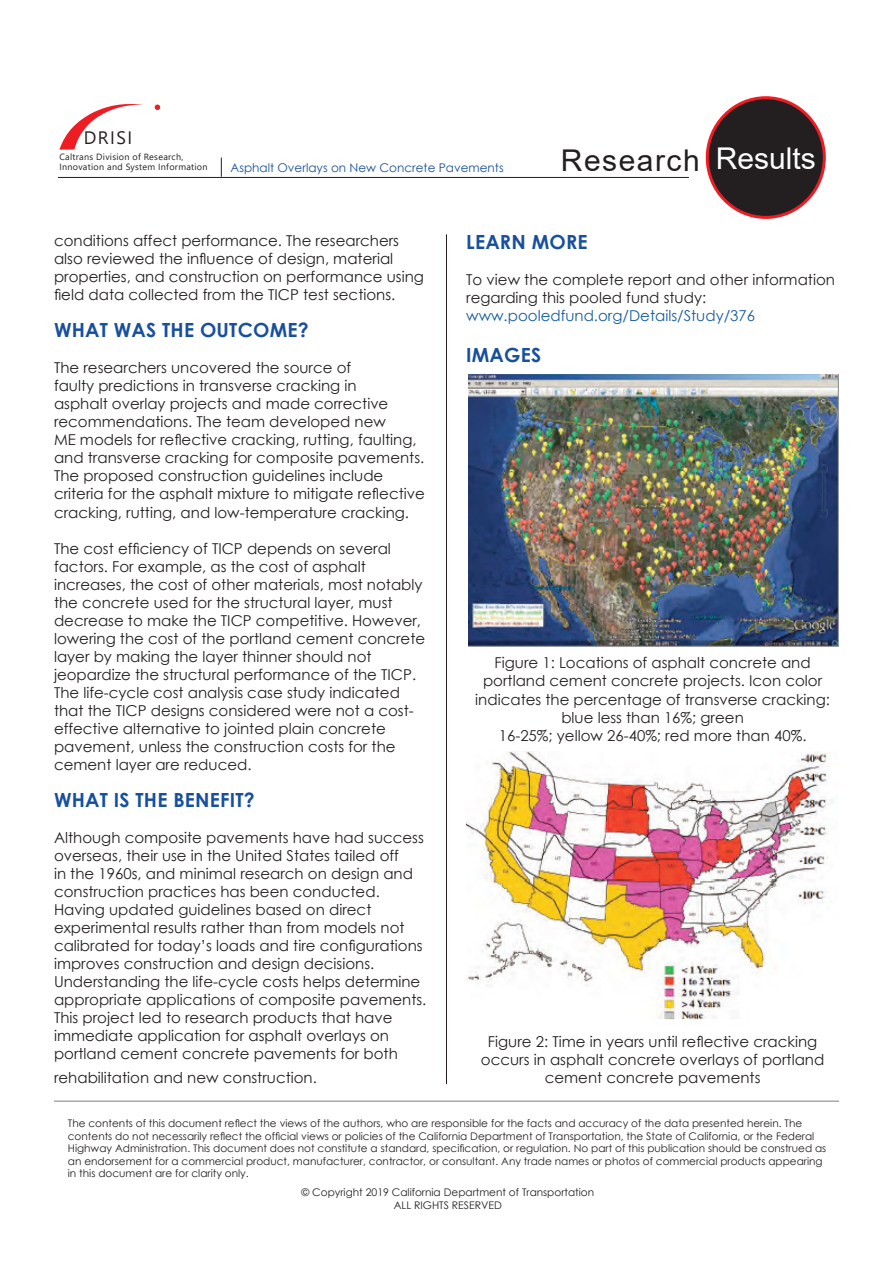
<style>
.page{position:relative;width:893px;height:1263px;background:#fff}
.page>*{position:absolute;margin:0;border:0;box-sizing:border-box;transform-origin:0 0}
.t1{font:30px "Arial";letter-spacing:.05em;color:#231f20}
.Heading_level_1_for{font:700 19.5px "Century Gothic";letter-spacing:.01em;color:#18509d}
.t2{font:18px "Segoe UI";letter-spacing:.08em;color:#231f20}
.Body_Copy{font:15px/18px "Century Gothic";color:#231f20}
.t3{font:12px "Century Gothic";color:#18509d}
.t4{font:10.5px/12.6px "Century Gothic";color:#231f20}
.t5{font:9px/10.8px "Segoe UI";letter-spacing:.03em;color:#231f20}
.s1{color:#fff}
.s2{color:#175d9e}
</style>
<div class="page">
<hr style="left:58px;top:177px;width:631px;height:1px;background:#231f20">
<svg style="left:221px;top:158px;width:1px;height:19px"></svg>
<hr style="left:446px;top:234px;width:1px;height:850px;background:#231f20">
<div style="left:707px;top:98px;width:117px;height:119px;background:#231f20;border-radius:50%"></div>
<div style="left:706px;top:96px;width:120px;height:123px;border:3px solid #ee1d23;border-radius:50%"></div>
<svg style="left:59px;top:104px;width:84px;height:46px"></svg>
<svg style="left:155px;top:105px;width:5px;height:5px"></svg>
<hr style="left:54px;top:1100px;width:785px;height:2px;background:#a8a9ad">
<img style="left:468px;top:375px;width:371px;height:272px">
<img style="left:466px;top:751px;width:368px;height:269px">
<p class="t2" style="left:84px;top:120px;width:50px">DRISI</p>
<p class="t5" style="left:59px;top:150px;width:150px">Caltrans Division of Research,<br>Innovation and System Information</p>
<p class="t3" style="left:230px;top:159px;width:275px">Asphalt Overlays on New Concrete Pavements</p>
<h1 class="t1" style="left:561px;top:140px;width:256px">Research <span class="s1">Results</span></h1>
<p class="Body_Copy" style="left:54px;top:231px;width:371px">conditions affect performance. The researchers also reviewed the influence of design, material properties, and construction on performance using field data collected from the TICP test sections.</p>
<p class="Heading_level_1_for" style="left:54px;top:316px;width:256px">WHAT WAS THE OUTCOME?</p>
<p class="Body_Copy" style="left:54px;top:359px;width:372px">The researchers uncovered the source of<br>faulty predictions in transverse cracking in<br>asphalt overlay projects and made corrective recommendations. The team developed new<br>ME models for reflective cracking, rutting, faulting, and transverse cracking for composite pavements.<br>The proposed construction guidelines include criteria for the asphalt mixture to mitigate reflective cracking, rutting, and low-temperature cracking.</p>
<p class="Body_Copy" style="left:54px;top:539px;width:373px">The cost efficiency of TICP depends on several factors. For example, as the cost of asphalt increases, the cost of other materials, most notably the concrete used for the structural layer, must decrease to make the TICP competitive. However, lowering the cost of the portland cement concrete layer by making the layer thinner should not jeopardize the structural performance of the TICP.<br>The life-cycle cost analysis case study indicated that the TICP designs considered were not a cost&shy;effective alternative to jointed plain concrete pavement, unless the construction costs for the cement layer are reduced.</p>
<p class="Heading_level_1_for" style="left:54px;top:785px;width:202px">WHAT IS THE BENEFIT?</p>
<p class="Body_Copy" style="left:54px;top:829px;width:374px">Although composite pavements have had success overseas, their use in the United States tailed off<br>in the 1960s, and minimal research on design and construction practices has been conducted.<br>Having updated guidelines based on direct experimental results rather than from models not calibrated for today’s loads and tire configurations improves construction and design decisions.<br>Understanding the life-cycle costs helps determine appropriate applications of composite pavements.<br>This project led to research products that have immediate application for asphalt overlays on portland cement concrete pavements for both</p>
<p class="Body_Copy" style="left:54px;top:1068px;width:264px">rehabilitation and new construction.</p>
<p class="Heading_level_1_for" style="left:466px;top:227px;width:123px">LEARN MORE</p>
<p class="Body_Copy" style="left:466px;top:270px;width:370px">To view the complete report and other information regarding this pooled fund study: <span class="s2">www.pooledfund.org/Details/Study/376</span></p>
<p class="Heading_level_1_for" style="left:466px;top:341px;width:77px">IMAGES</p>
<p class="Body_Copy" style="left:475px;top:654px;width:356px;text-align:center">Figure 1: Locations of asphalt concrete and portland cement concrete projects. Icon color indicates the percentage of transverse cracking: blue less than 16%; green<br>16-25%; yellow 26-40%; red more than 40%.</p>
<p class="Body_Copy" style="left:481px;top:1032px;width:345px;text-align:center">Figure 2: Time in years until reflective cracking occurs in asphalt concrete overlays of portland cement concrete pavements</p>
<p class="t4" style="left:68px;top:1117px;width:760px">The contents of this document reflect the views of the authors, who are responsible for the facts and accuracy of the data presented herein. The contents do not necessarily reflect the official views or policies of the California Department of Transportation, the State of California, or the Federal Highway Administration. This document does not constitute a standard, specification, or regulation. No part of this publication should be construed as an endorsement for a commercial product, manufacturer, contractor, or consultant. Any trade names or photos of commercial products appearing in this document are for clarity only.</p>
<p class="t4" style="left:302px;top:1186px;width:294px">© Copyright 2019 California Department of Transportation</p>
<p class="t4" style="left:394px;top:1198px;width:110px">ALL RIGHTS RESERVED</p>
</div>
